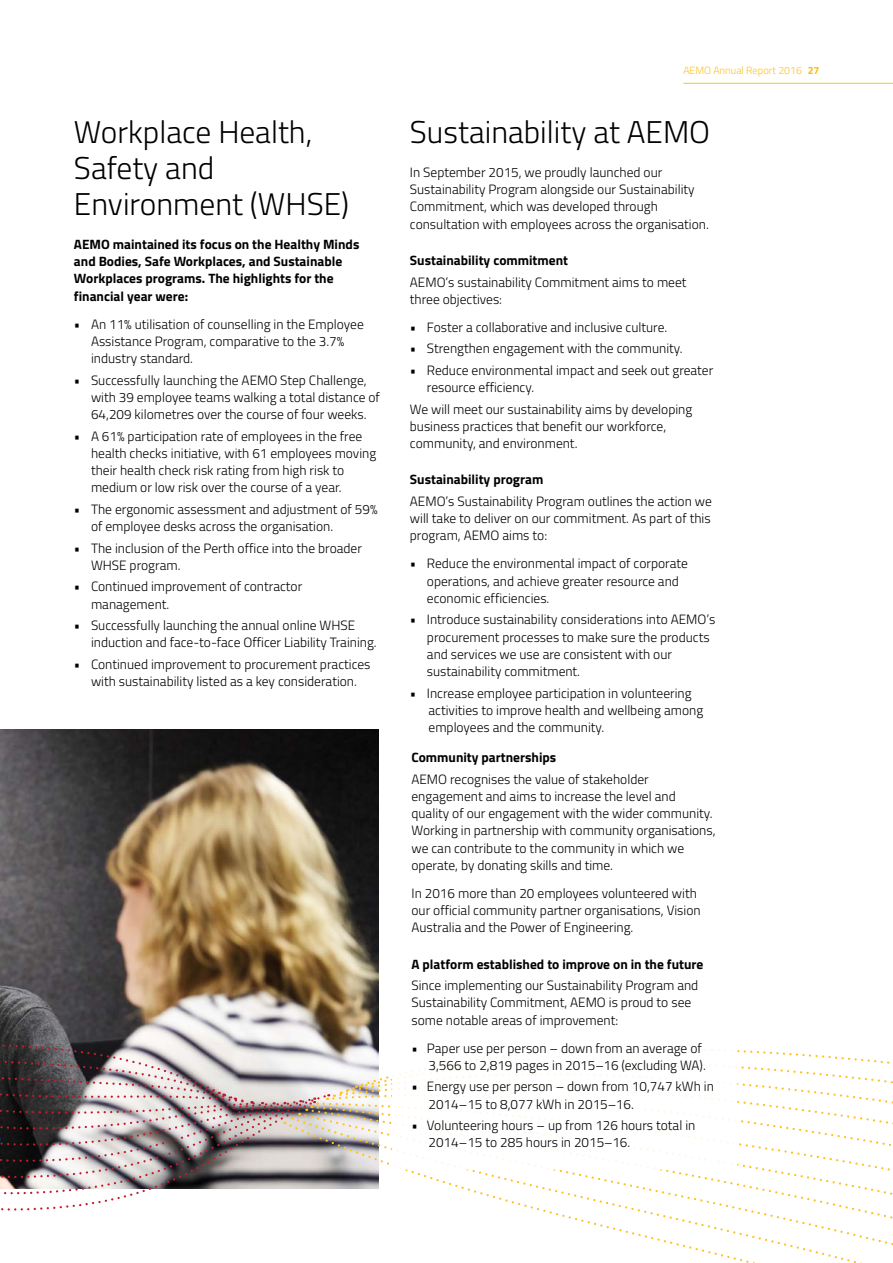
<style>
.page{position:relative;width:893px;height:1263px;background:#fff}
.page>*{position:absolute;margin:0;border:0;box-sizing:border-box;transform-origin:0 0}
.t1{font:300 31.5px/36px "Titillium";color:#000}
.t2{font:300 13.5px/17.2px "Titillium";color:#000}
.t3{font:700 13.5px/17.2px "Titillium";color:#000}
.t4{font:300 10.5px "Titillium";color:#ffc222}
.s1{font-weight:700;color:#f9be00}
</style>
<div class="page">
<img style="left:0;top:729px;width:53px;height:314px">
<svg style="left:335px;top:1122px;width:558px;height:141px"></svg>
<svg style="left:0;top:1043px;width:335px;height:152px"></svg>
<img style="left:53px;top:729px;width:684px;height:441px">
<hr style="left:684px;top:83px;width:209px;height:1px;background:#ffc222">
<h1 class="t1" style="left:74px;top:112px;width:277px">Workplace Health,<br>Safety and<br>Environment (WHSE)</h1>
<p class="t3" style="left:74px;top:235px;width:287px">AEMO maintained its focus on the Healthy Minds and Bodies, Safe Workplaces, and Sustainable Workplaces programs. The highlights for the financial year were:</p>
<p class="t2" style="left:91px;top:315px;width:274px;text-indent:-17px">• An 11% utilisation of counselling in the Employee<br>Assistance Program, comparative to the 3.7% industry standard.</p>
<p class="t2" style="left:91px;top:371px;width:291px;text-indent:-17px">• Successfully launching the AEMO Step Challenge, with 39 employee teams walking a total distance of<br>64,209 kilometres over the course of four weeks.</p>
<p class="t2" style="left:91px;top:427px;width:287px;text-indent:-17px">• A 61% participation rate of employees in the free health checks initiative, with 61 employees moving their health check risk rating from high risk to medium or low risk over the course of a year.</p>
<p class="t2" style="left:91px;top:500px;width:288px;text-indent:-17px">• The ergonomic assessment and adjustment of 59% of employee desks across the organisation.</p>
<p class="t2" style="left:91px;top:539px;width:272px;text-indent:-17px">• The inclusion of the Perth office into the broader<br>WHSE program.</p>
<p class="t2" style="left:91px;top:577px;width:213px;text-indent:-17px">• Continued improvement of contractor management.</p>
<p class="t2" style="left:91px;top:616px;width:287px;text-indent:-17px">• Successfully launching the annual online WHSE induction and face-to-face Officer Liability Training.</p>
<p class="t2" style="left:74px;top:655px;width:298px;text-align:center">• Continued improvement to procurement practices with sustainability listed as a key consideration.</p>
<p class="t4" style="left:683px;top:63px;width:138px">AEMO Annual Report 2016 <span class="s1">27</span></p>
<h1 class="t1" style="left:410px;top:112px;width:302px">Sustainability at AEMO</h1>
<p class="t2" style="left:410px;top:163px;width:300px">In September 2015, we proudly launched our Sustainability Program alongside our Sustainability Commitment, which was developed through consultation with employees across the organisation.</p>
<p class="t3" style="left:410px;top:251px;width:160px">Sustainability commitment</p>
<p class="t2" style="left:410px;top:273px;width:278px">AEMO’s sustainability Commitment aims to meet three objectives:</p>
<p class="t2" style="left:410px;top:318px;width:259px">• Foster a collaborative and inclusive culture.</p>
<p class="t2" style="left:410px;top:339px;width:274px">• Strengthen engagement with the community.</p>
<p class="t2" style="left:427px;top:361px;width:288px;text-indent:-17px">• Reduce environmental impact and seek out greater resource efficiency.</p>
<p class="t2" style="left:410px;top:399px;width:284px">We will meet our sustainability aims by developing business practices that benefit our workforce, community, and environment.</p>
<p class="t3" style="left:410px;top:470px;width:135px">Sustainability program</p>
<p class="t2" style="left:410px;top:492px;width:303px;text-align:justify">AEMO’s Sustainability Program outlines the action we will take to deliver on our commitment. As part of this program, AEMO aims to:</p>
<p class="t2" style="left:427px;top:554px;width:263px;text-indent:-17px">• Reduce the environmental impact of corporate operations, and achieve greater resource and economic efficiencies.</p>
<p class="t2" style="left:427px;top:610px;width:290px;text-indent:-17px">• Introduce sustainability considerations into AEMO’s procurement processes to make sure the products and services we use are consistent with our sustainability commitment.</p>
<p class="t2" style="left:428px;top:684px;width:276px;text-indent:-19px">• Increase employee participation in volunteering activities to improve health and wellbeing among employees and the community.</p>
<p class="t3" style="left:411px;top:748px;width:146px">Community partnerships</p>
<p class="t2" style="left:411px;top:770px;width:306px">AEMO recognises the value of stakeholder engagement and aims to increase the level and quality of our engagement with the wider community.<br>Working in partnership with community organisations, we can contribute to the community in which we operate, by donating skills and time.</p>
<p class="t2" style="left:411px;top:884px;width:291px">In 2016 more than 20 employees volunteered with our official community partner organisations, Vision<br>Australia and the Power of Engineering.</p>
<p class="t3" style="left:411px;top:955px;width:293px">A platform established to improve on in the future</p>
<p class="t2" style="left:411px;top:976px;width:288px">Since implementing our Sustainability Program and<br>Sustainability Commitment, AEMO is proud to see some notable areas of improvement:</p>
<p class="t2" style="left:411px;top:1038px;width:296px;text-align:right">• Paper use per person – down from an average of<br>3,566 to 2,819 pages in 2015–16 (excluding WA).</p>
<p class="t2" style="left:428px;top:1077px;width:287px;text-indent:-17px">• Energy use per person – down from 10,747 kWh in<br>2014–15 to 8,077 kWh in 2015–16.</p>
<p class="t2" style="left:428px;top:1116px;width:268px;text-indent:-17px">• Volunteering hours – up from 126 hours total in<br>2014–15 to 285 hours in 2015–16.</p>
</div>
